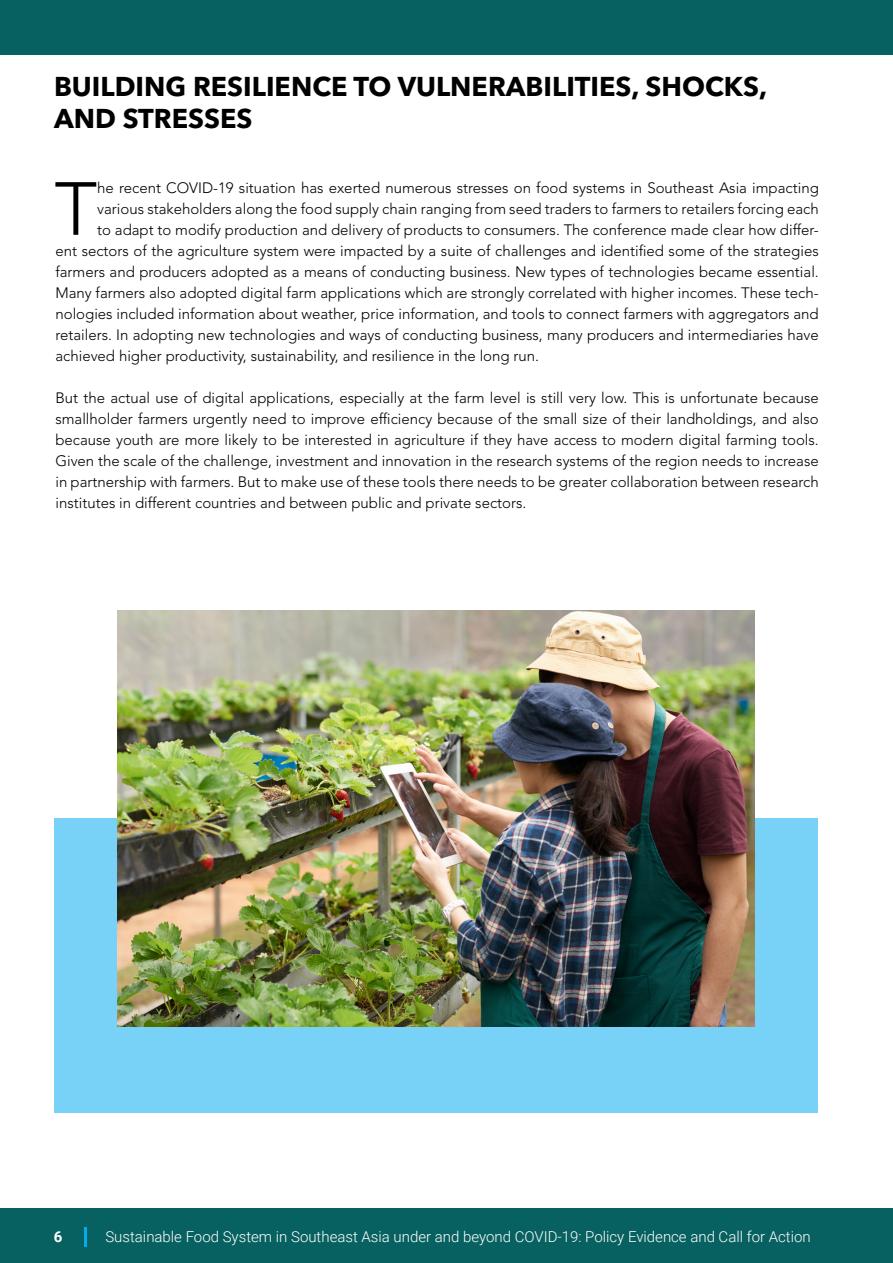
<style>
.page{position:relative;width:893px;height:1263px;background:#fff}
.page>*{position:absolute;margin:0;border:0;box-sizing:border-box;transform-origin:0 0}
.t1{font:300 74.25px "Avenir LT Std";color:#000}
.t2{font:700 27px/32.4px "Avenir Next LT Pro";color:#000}
.t3{font:300 15px/21px "Avenir LT Std";color:#000;text-align:justify}
.t4{font:300 15px "Roboto";color:#fff}
.t5{font:700 15px "Roboto";color:#fff}
</style>
<div class="page">
<div style="left:0;top:0;width:893px;height:54px;background:#086161"></div>
<div style="left:0;top:1209px;width:893px;height:54px;background:#086161"></div>
<div style="left:54px;top:818px;width:763px;height:295px;background:#78d2f7"></div>
<img style="left:117px;top:610px;width:637px;height:416px">
<svg style="left:84px;top:1227px;width:2px;height:19px"></svg>
<img style="left:224px;top:610px;width:445px;height:245px">
<h2 class="t2" style="left:54px;top:70px;width:715px">BUILDING RESILIENCE TO VULNERABILITIES, SHOCKS,<br>AND STRESSES</h2>
<h1 class="t1" style="left:55px;top:166px;width:44px">T</h1>
<p class="t3" style="left:97px;top:177px;width:723px">he recent COVID-19 situation has exerted numerous stresses on food systems in Southeast Asia impacting</p>
<p class="t3" style="left:97px;top:198px;width:723px">various stakeholders along the food supply chain ranging from seed traders to farmers to retailers forcing each</p>
<p class="t3" style="left:97px;top:219px;width:723px">to adapt to modify production and delivery of products to consumers. The conference made clear how differ-</p>
<p class="t3" style="left:55px;top:240px;width:765px">ent sectors of the agriculture system were impacted by a suite of challenges and identified some of the strategies</p>
<p class="t3" style="left:55px;top:261px;width:765px">farmers and producers adopted as a means of conducting business. New types of technologies became essential.</p>
<p class="t3" style="left:55px;top:282px;width:765px">Many farmers also adopted digital farm applications which are strongly correlated with higher incomes. These tech-</p>
<p class="t3" style="left:55px;top:303px;width:765px">nologies included information about weather, price information, and tools to connect farmers with aggregators and</p>
<p class="t3" style="left:55px;top:324px;width:765px">retailers. In adopting new technologies and ways of conducting business, many producers and intermediaries have</p>
<p class="t3" style="left:55px;top:345px;width:485px">achieved higher productivity, sustainability, and resilience in the long run.</p>
<p class="t3" style="left:55px;top:387px;width:765px">But the actual use of digital applications, especially at the farm level is still very low. This is unfortunate because smallholder farmers urgently need to improve efficiency because of the small size of their landholdings, and also because youth are more likely to be interested in agriculture if they have access to modern digital farming tools.<br>Given the scale of the challenge, investment and innovation in the research systems of the region needs to increase in partnership with farmers. But to make use of these tools there needs to be greater collaboration between research institutes in different countries and between public and private sectors.</p>
<p class="t5" style="left:54px;top:1226px;width:10px">6</p>
<p class="t4" style="left:105px;top:1226px;width:707px">Sustainable Food System in Southeast Asia under and beyond COVID-19: Policy Evidence and Call for Action</p>
</div>
